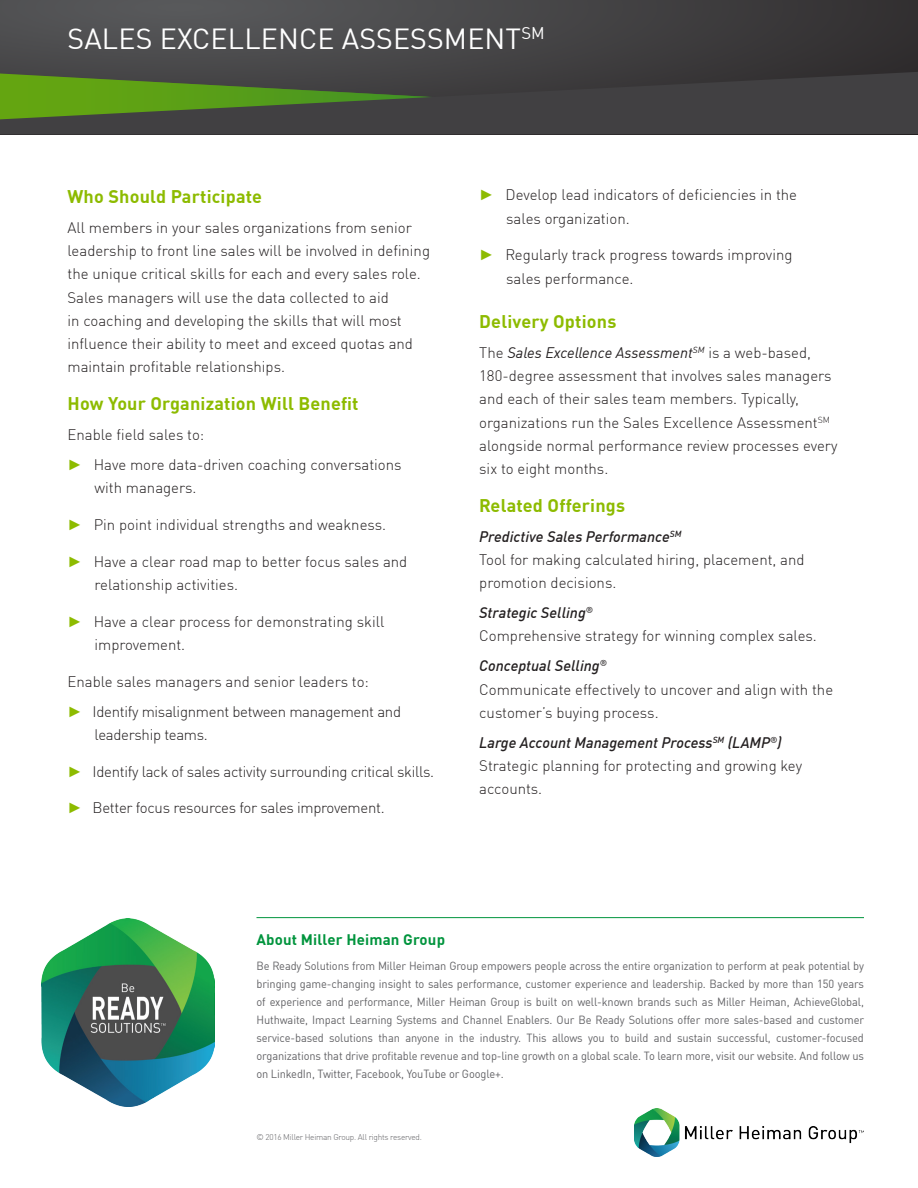
<style>
.page{position:relative;width:918px;height:1188px;background:#fff}
.page>*{position:absolute;margin:0;border:0;box-sizing:border-box;transform-origin:0 0}
.t1{font:28.5px "DIN Offc Pro";letter-spacing:.005em;color:#fff}
.SUBHEADER{font:700 18px "DIN Offc Pro";letter-spacing:.01em;color:#8dbb00}
.BODY_COPY{font:300 15px/23.2px "DIN Offc Pro";color:#231f20}
.BODY_COPY-2{font:300 15px/23.2px "DIN Offc Pro";letter-spacing:-.02em;color:#231f20}
.t2{font:700 15px "DIN Offc Pro";letter-spacing:.01em;color:#00943d}
.t3{font:11.7px/18px "DIN Offc Pro";letter-spacing:-.01em;color:#636366;text-align:justify;scale:.95 1}
.t4{font:300 8.25px "DIN Offc Pro";letter-spacing:-.03em;color:#636366}
.s1{font-family:"Arial";font-weight:700;color:#8dbb00}
.s2{font-weight:400;font-style:italic}
.s3{font-weight:500;font-style:italic}
</style>
<div class="page">
<div style="left:0;top:0;width:918px;height:135px;background:linear-gradient(to right,#575759,#353234)"></div>
<img style="left:42px;top:918px;width:173px;height:189px">
<hr style="left:256px;top:917px;width:608px;height:1px;background:#00943d">
<img style="left:634px;top:1108px;width:230px;height:49px">
<svg style="left:0;top:70px;width:918px;height:64px;background:#454f39"></svg>
<p class="t1" style="left:68px;top:16px;width:479px">SALES EXCELLENCE ASSESSMENT<sup>SM</sup></p>
<p class="SUBHEADER" style="left:68px;top:181px;width:196px">Who Should Participate</p>
<p class="BODY_COPY" style="left:68px;top:214px;width:364px">All members in your sales organizations from senior leadership to front line sales will be involved in defining the unique critical skills for each and every sales role.<br>Sales managers will use the data collected to aid<br>in coaching and developing the skills that will most influence their ability to meet and exceed quotas and maintain profitable relationships.</p>
<p class="SUBHEADER" style="left:68px;top:388px;width:292px">How Your Organization Will Benefit</p>
<p class="BODY_COPY" style="left:68px;top:421px;width:138px">Enable field sales to:</p>
<p class="BODY_COPY" style="left:94px;top:451px;width:309px;text-indent:-27px"><span class="s1">►</span> Have more data-driven coaching conversations with managers.</p>
<p class="BODY_COPY" style="left:68px;top:511px;width:320px"><span class="s1">►</span> Pin point individual strengths and weakness.</p>
<p class="BODY_COPY" style="left:94px;top:548px;width:314px;text-indent:-27px"><span class="s1">►</span> Have a clear road map to better focus sales and relationship activities.</p>
<p class="BODY_COPY" style="left:94px;top:608px;width:291px;text-indent:-27px"><span class="s1">►</span> Have a clear process for demonstrating skill improvement.</p>
<p class="BODY_COPY" style="left:68px;top:668px;width:303px">Enable sales managers and senior leaders to:</p>
<p class="BODY_COPY-2" style="left:94px;top:698px;width:308px;text-indent:-27px"><span class="s1">►</span> Identify misalignment between management and leadership teams.</p>
<p class="BODY_COPY-2" style="left:68px;top:758px;width:368px"><span class="s1">►</span> Identify lack of sales activity surrounding critical skills.</p>
<p class="BODY_COPY-2" style="left:68px;top:795px;width:319px"><span class="s1">►</span> Better focus resources for sales improvement.</p>
<p class="BODY_COPY" style="left:506px;top:182px;width:292px;text-indent:-27px"><span class="s1">►</span> Develop lead indicators of deficiencies in the sales organization.</p>
<p class="BODY_COPY" style="left:506px;top:242px;width:288px;text-indent:-27px"><span class="s1">►</span> Regularly track progress towards improving sales performance.</p>
<p class="SUBHEADER" style="left:479px;top:306px;width:139px">Delivery Options</p>
<p class="BODY_COPY" style="left:479px;top:340px;width:360px">The <span class="s2">Sales Excellence Assessment</span><sup>SM</sup> is a web-based, 180-degree assessment that involves sales managers and each of their sales team members. Typically, organizations run the Sales Excellence Assessment<sup>SM </sup>alongside normal performance review processes every six to eight months.</p>
<p class="SUBHEADER" style="left:479px;top:490px;width:147px">Related Offerings</p>
<p class="BODY_COPY" style="left:479px;top:523px;width:327px"><span class="s3">Predictive Sales Performance</span><sup>SM<br></sup>Tool for making calculated hiring, placement, and promotion decisions.</p>
<p class="BODY_COPY" style="left:479px;top:600px;width:339px"><span class="s3">Strategic Selling</span><sup>®<br></sup>Comprehensive strategy for winning complex sales.</p>
<p class="BODY_COPY" style="left:479px;top:653px;width:355px"><span class="s3">Conceptual Selling</span><sup>®<br></sup>Communicate effectively to uncover and align with the customer’s buying process.</p>
<p class="BODY_COPY" style="left:479px;top:730px;width:324px"><span class="s3">Large Account Management Process</span><sup>SM</sup> <span class="s3">(LAMP</span><sup>®</sup><span class="s3">)<br></span>Strategic planning for protecting and growing key accounts.</p>
<p class="t2" style="left:256px;top:927px;width:190px">About Miller Heiman Group</p>
<p class="t3" style="left:256px;top:956px;width:641px">Be Ready Solutions from Miller Heiman Group empowers people across the entire organization to perform at peak potential by bringing game-changing insight to sales performance, customer experience and leadership. Backed by more than 150 years of experience and performance, Miller Heiman Group is built on well-known brands such as Miller Heiman, AchieveGlobal, Huthwaite, Impact Learning Systems and Channel Enablers. Our Be Ready Solutions offer more sales-based and customer service-based solutions than anyone in the industry. This allows you to build and sustain successful, customer-focused organizations that drive profitable revenue and top-line growth on a global scale. To learn more, visit our website. And follow us on LinkedIn, Twitter, Facebook, YouTube or Google+.</p>
<p class="t4" style="left:256px;top:1131px;width:167px">© 2016 Miller Heiman Group. All rights reserved.</p>
</div>
